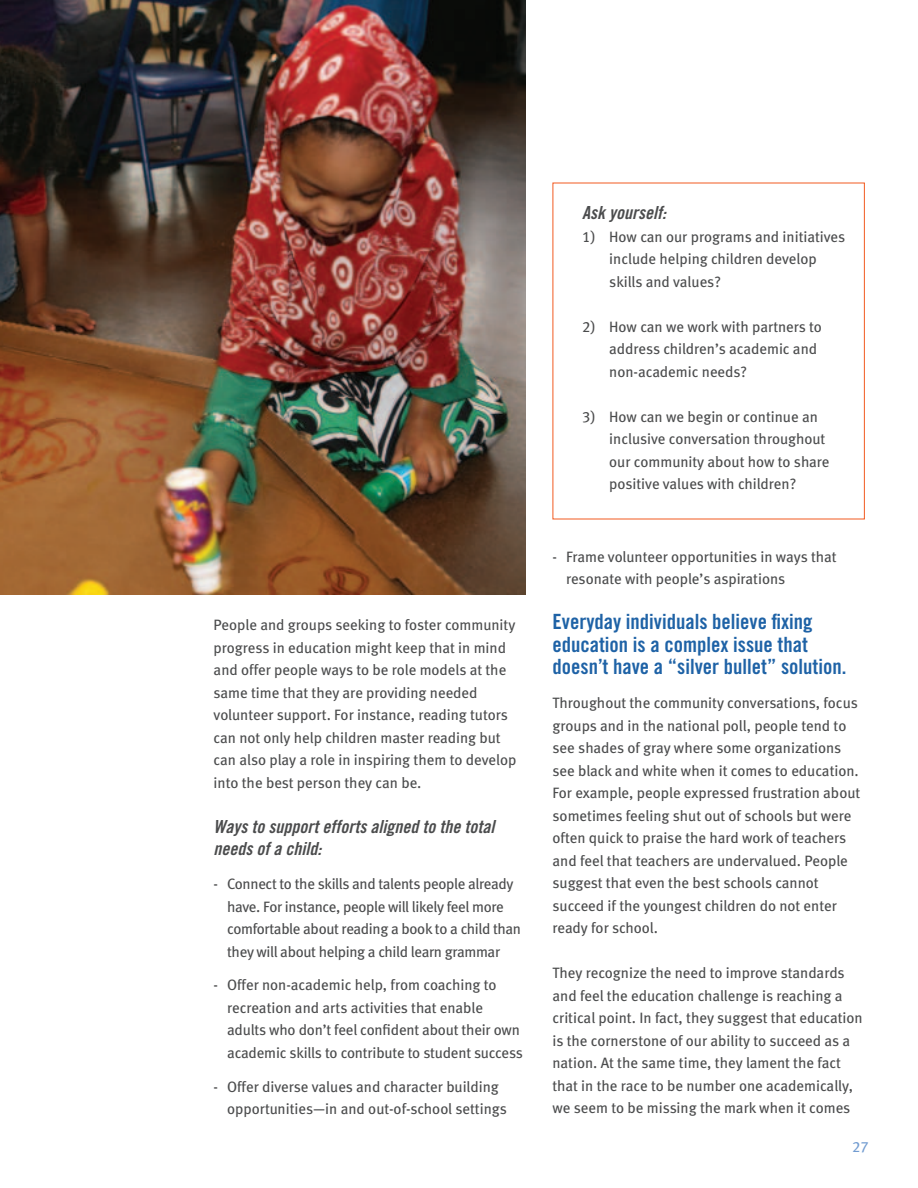
<style>
.page{position:relative;width:918px;height:1188px;background:#fff}
.page>*{position:absolute;margin:0;border:0;box-sizing:border-box;transform-origin:0 0}
.t1{font:21px/22.5px "Trade Gothic Bold Cond Twenty";color:#1e62a6}
.t2{font:18px/22.5px "Trade Gothic Bold Cond Twenty Obl";color:#4b4c4d}
.t3{font:15px/22.5px "Meta Book LF";color:#4b4c4d}
.t4{font:15px/22.5px "Meta Book LF";letter-spacing:-.02em;color:#4b4c4d}
.t5{font:15px "Meta Book LF";color:#729cd1}
</style>
<div class="page">
<img style="left:0;top:0;width:525px;height:594px">
<p class="t3" style="left:214px;top:614px;width:304px">People and groups seeking to foster community progress in education might keep that in mind and offer people ways to be role models at the same time that they are providing needed volunteer support. For instance, reading tutors can not only help children master reading but can also play a role in inspiring them to develop into the best person they can be.</p>
<p class="t2" style="left:214px;top:815px;width:282px">Ways to support efforts aligned to the total needs of a child:</p>
<p class="t4" style="left:227px;top:872px;width:295px;text-indent:-14px">- Connect to the skills and talents people already have. For instance, people will likely feel more comfortable about reading a book to a child than they will about helping a child learn grammar</p>
<p class="t3" style="left:227px;top:974px;width:297px;text-indent:-14px">- Offer non-academic help, from coaching to recreation and arts activities that enable adults who don’t feel confident about their own academic skills to contribute to student success</p>
<p class="t3" style="left:227px;top:1075px;width:281px;text-indent:-14px">- Offer diverse values and character building opportunities—in and out-of-school settings</p>
<p class="t2" style="left:582px;top:202px;width:85px">Ask yourself:</p>
<p class="t3" style="left:609px;top:225px;width:237px;text-indent:-27px">1) How can our programs and initiatives include helping children develop skills and values?</p>
<p class="t3" style="left:609px;top:315px;width:214px;text-indent:-27px">2) How can we work with partners to address children’s academic and non-academic needs?</p>
<p class="t3" style="left:609px;top:405px;width:222px;text-indent:-27px">3) How can we begin or continue an inclusive conversation throughout our community about how to share positive values with children?</p>
<p class="t3" style="left:566px;top:545px;width:272px;text-indent:-14px">- Frame volunteer opportunities in ways that resonate with people’s aspirations</p>
<h1 class="t1" style="left:553px;top:610px;width:295px">Everyday individuals believe fixing education is a complex issue that doesn’t have a “silver bullet” solution.</h1>
<p class="t3" style="left:553px;top:691px;width:309px">Throughout the community conversations, focus groups and in the national poll, people tend to see shades of gray where some organizations see black and white when it comes to education.<br>For example, people expressed frustration about sometimes feeling shut out of schools but were often quick to praise the hard work of teachers and feel that teachers are undervalued. People suggest that even the best schools cannot succeed if the youngest children do not enter ready for school.</p>
<p class="t3" style="left:553px;top:961px;width:312px">They recognize the need to improve standards and feel the education challenge is reaching a critical point. In fact, they suggest that education is the cornerstone of our ability to succeed as a nation. At the same time, they lament the fact that in the race to be number one academically, we seem to be missing the mark when it comes</p>
<p class="t5" style="left:852px;top:1138px;width:18px">27</p>
</div>
